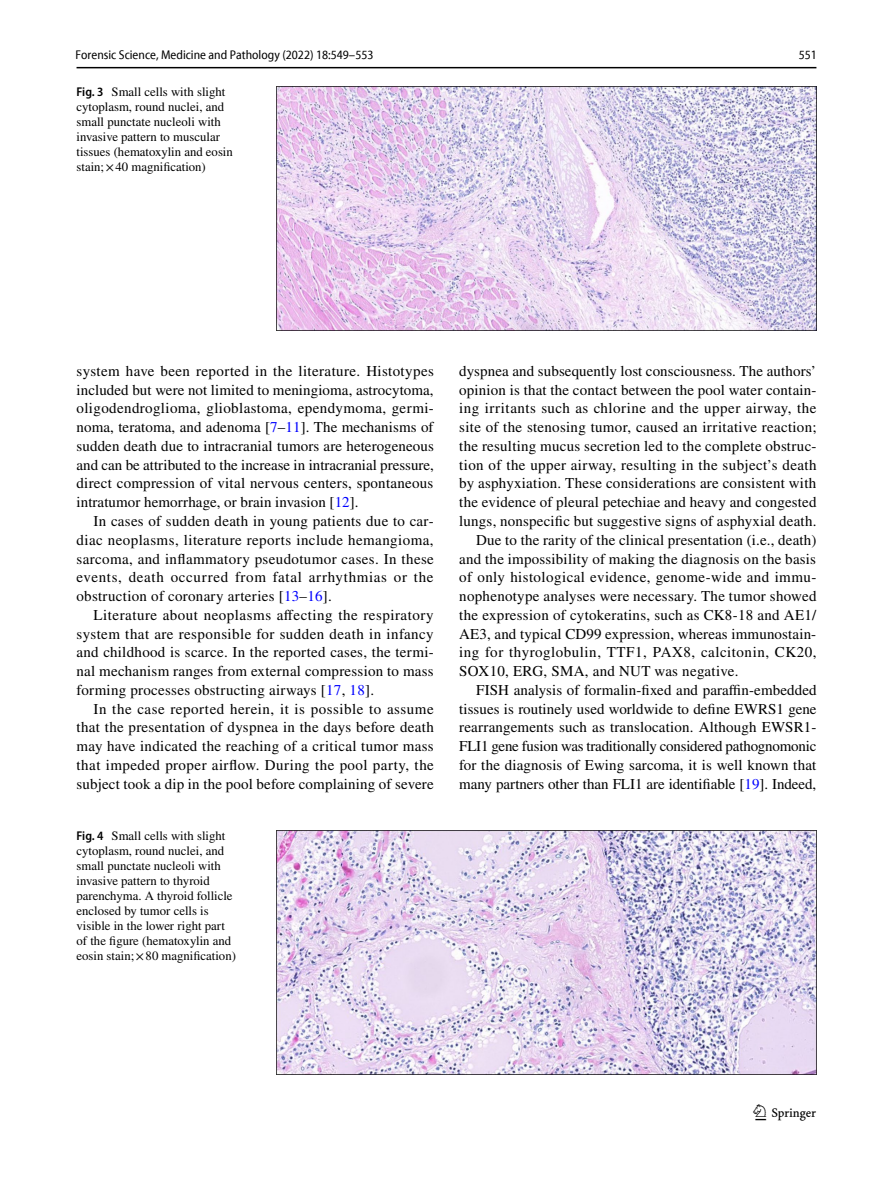
<style>
.page{position:relative;width:893px;height:1187px;background:#fff}
.page>*{position:absolute;margin:0;border:0;box-sizing:border-box;transform-origin:0 0}
.t1{font:22.5px "Springnew Regular 3";color:#000}
.t2{font:15px/18.8px "STIX";letter-spacing:.01em;color:#000;text-align:justify}
.t3{font:15px "STIX";letter-spacing:.03em;color:#000}
.t4{font:15px "STIX";letter-spacing:-.015em;color:#000}
.t5{font:15px "STIX";letter-spacing:.035em;color:#000}
.t6{font:12.75px/15px "STIX";color:#000}
.t7{font:semi-condensed 12.75px "Myriad Pro Unic";color:#000}
.s1{font-family:"Myriad Pro";font-weight:600;font-stretch:semi-condensed}
.s2{color:#00f}
</style>
<div class="page">
<hr style="left:77px;top:67px;width:739px;height:1px;background:#000">
<img style="left:276px;top:87px;width:540px;height:243px">
<img style="left:276px;top:830px;width:540px;height:243px">
<p class="t7" style="left:76px;top:50px;width:299px">Forensic Science, Medicine and Pathology (2022) 18:549–553</p>
<p class="t7" style="left:799px;top:50px;width:20px">551</p>
<p class="t6" style="left:77px;top:85px;width:158px"><span class="s1">Fig. 3</span> Small cells with slight cytoplasm, round nuclei, and small punctate nucleoli with invasive pattern to muscular tissues (hematoxylin and eosin stain;×40 magnification)</p>
<p class="t2" style="left:77px;top:362px;width:359px">system have been reported in the literature. Histotypes included but were not limited to meningioma, astrocytoma, oligodendroglioma, glioblastoma, ependymoma, germi&shy;noma, teratoma, and adenoma [<span class="s2">7</span>–<span class="s2">11</span>]. The mechanisms of sudden death due to intracranial tumors are heterogeneous and can be attributed to the increase in intracranial pressure, direct compression of vital nervous centers, spontaneous intratumor hemorrhage, or brain invasion [<span class="s2">12</span>].</p>
<p class="t2" style="left:77px;top:512px;width:359px;text-indent:17px">In cases of sudden death in young patients due to car&shy;diac neoplasms, literature reports include hemangioma, sarcoma, and inflammatory pseudotumor cases. In these events, death occurred from fatal arrhythmias or the obstruction of coronary arteries [<span class="s2">13</span>–<span class="s2">16</span>].</p>
<p class="t2" style="left:77px;top:606px;width:359px;text-indent:17px">Literature about neoplasms affecting the respiratory system that are responsible for sudden death in infancy and childhood is scarce. In the reported cases, the termi&shy;nal mechanism ranges from external compression to mass forming processes obstructing airways [<span class="s2">17</span>, <span class="s2">18</span>].</p>
<p class="t2" style="left:77px;top:700px;width:359px;text-indent:17px">In the case reported herein, it is possible to assume that the presentation of dyspnea in the days before death may have indicated the reaching of a critical tumor mass that impeded proper airflow. During the pool party, the subject took a dip in the pool before complaining of severe</p>
<p class="t6" style="left:77px;top:828px;width:161px"><span class="s1">Fig. 4</span> Small cells with slight cytoplasm, round nuclei, and small punctate nucleoli with invasive pattern to thyroid parenchyma. A thyroid follicle enclosed by tumor cells is visible in the lower right part of the figure (hematoxylin and eosin stain;×80 magnification)</p>
<p class="t2" style="left:459px;top:362px;width:358px">dyspnea and subsequently lost consciousness. The authors’</p>
<p class="t2" style="left:459px;top:381px;width:359px">opinion is that the contact between the pool water contain-</p>
<p class="t3" style="left:459px;top:398px;width:359px">ing irritants such as chlorine and the upper airway, the</p>
<p class="t2" style="left:459px;top:419px;width:359px">site of the stenosing tumor, caused an irritative reaction;</p>
<p class="t2" style="left:459px;top:437px;width:359px">the resulting mucus secretion led to the complete obstruc-</p>
<p class="t2" style="left:459px;top:456px;width:359px">tion of the upper airway, resulting in the subject’s death</p>
<p class="t2" style="left:459px;top:475px;width:359px">by asphyxiation. These considerations are consistent with</p>
<p class="t2" style="left:459px;top:494px;width:359px">the evidence of pleural petechiae and heavy and congested</p>
<p class="t2" style="left:459px;top:512px;width:359px">lungs, nonspecific but suggestive signs of asphyxial death.</p>
<p class="t2" style="left:476px;top:531px;width:342px">Due to the rarity of the clinical presentation (i.e., death)</p>
<p class="t2" style="left:459px;top:550px;width:358px">and the impossibility of making the diagnosis on the basis</p>
<p class="t3" style="left:459px;top:567px;width:359px">of only histological evidence, genome-wide and immu-</p>
<p class="t2" style="left:459px;top:587px;width:359px">nophenotype analyses were necessary. The tumor showed</p>
<p class="t2" style="left:459px;top:606px;width:359px">the expression of cytokeratins, such as CK8-18 and AE1/</p>
<p class="t2" style="left:459px;top:625px;width:359px">AE3, and typical CD99 expression, whereas immunostain-</p>
<p class="t5" style="left:459px;top:642px;width:359px">ing for thyroglobulin, TTF1, PAX8, calcitonin, CK20,</p>
<p class="t2" style="left:459px;top:662px;width:281px">SOX10, ERG, SMA, and NUT was negative.</p>
<p class="t2" style="left:476px;top:681px;width:342px">FISH analysis of formalin-fixed and paraffin-embedded</p>
<p class="t2" style="left:459px;top:700px;width:359px">tissues is routinely used worldwide to define EWRS1 gene</p>
<p class="t2" style="left:459px;top:719px;width:359px">rearrangements such as translocation. Although EWSR1-</p>
<p class="t4" style="left:459px;top:735px;width:359px">FLI1 gene fusion was traditionally considered pathognomonic</p>
<p class="t2" style="left:459px;top:756px;width:359px">for the diagnosis of Ewing sarcoma, it is well known that</p>
<p class="t2" style="left:459px;top:775px;width:359px">many partners other than FLI1 are identifiable [<span class="s2">19</span>]. Indeed,</p>
<h1 class="t1" style="left:755px;top:1104px;width:62px">1 3</h1>
</div>
